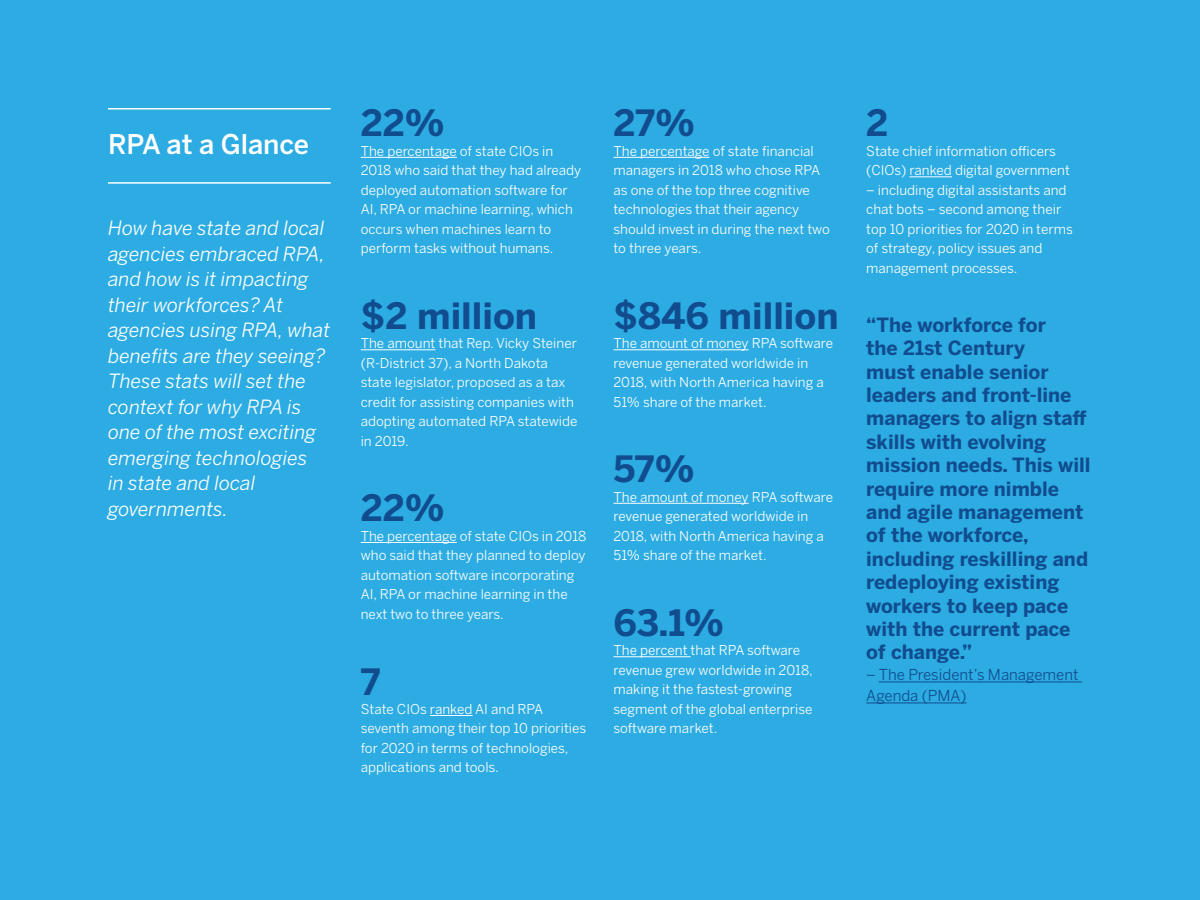
<style>
.page{position:relative;width:1200px;height:900px;background:#2cace2}
.page>*{position:absolute;margin:0;border:0;box-sizing:border-box;transform-origin:0 0}
.t1{font:700 36px "Benton Sans";color:#114c8f}
.t2{font:500 27px "Benton Sans";letter-spacing:-.005em;color:#fff}
.t3{font:700 19.5px/23.4px "Benton Sans";color:#114c8f}
.t4{font:italic 19.5px/25.5px "Benton Sans";color:#fff}
.t5{font:15px "Benton Sans";color:#114c8f}
.t6{font:13.5px/19.5px "Benton Sans";color:#fff}
</style>
<div class="page">
<hr style="left:108px;top:182px;width:223px;height:2px;background:#fff">
<hr style="left:108px;top:108px;width:223px;height:2px;background:#fff">
<hr style="left:614px;top:503px;width:135px;height:1px;background:#fff">
<hr style="left:614px;top:350px;width:135px;height:1px;background:#fff">
<hr style="left:614px;top:656px;width:77px;height:1px;background:#fff">
<hr style="left:879px;top:682px;width:203px;height:1px;background:#114c8f">
<hr style="left:866px;top:703px;width:101px;height:1px;background:#114c8f">
<hr style="left:430px;top:715px;width:43px;height:1px;background:#fff">
<hr style="left:361px;top:157px;width:96px;height:1px;background:#fff">
<hr style="left:361px;top:542px;width:96px;height:1px;background:#fff">
<hr style="left:614px;top:157px;width:96px;height:1px;background:#fff">
<hr style="left:361px;top:350px;width:74px;height:1px;background:#fff">
<hr style="left:909px;top:177px;width:43px;height:1px;background:#fff">
<h2 class="t2" style="left:108px;top:128px;width:202px">RPA at a Glance</h2>
<p class="t4" style="left:108px;top:215px;width:224px">How have state and local agencies embraced RPA, and how is it impacting their workforces? At agencies using RPA, what benefits are they seeing?<br>These stats will set the context for why RPA is one of the most exciting emerging technologies<br>in state and local governments.</p>
<h1 class="t1" style="left:361px;top:101px;width:86px">22%</h1>
<p class="t6" style="left:361px;top:141px;width:222px">The percentage of state CIOs in<br>2018 who said that they had already deployed automation software for<br>AI, RPA or machine learning, which occurs when machines learn to perform tasks without humans.</p>
<h1 class="t1" style="left:361px;top:293px;width:178px">$2 million</h1>
<p class="t6" style="left:361px;top:334px;width:218px">The amount that Rep. Vicky Steiner (R-District 37), a North Dakota state legislator, proposed as a tax credit for assisting companies with adopting automated RPA statewide in 2019.</p>
<h1 class="t1" style="left:361px;top:486px;width:86px">22%</h1>
<p class="t6" style="left:361px;top:526px;width:227px">The percentage of state CIOs in 2018 who said that they planned to deploy automation software incorporating<br>AI, RPA or machine learning in the next two to three years.</p>
<h1 class="t1" style="left:361px;top:659px;width:21px">7</h1>
<p class="t6" style="left:361px;top:699px;width:227px">State CIOs ranked AI and RPA seventh among their top 10 priorities for 2020 in terms of technologies, applications and tools.</p>
<h1 class="t1" style="left:614px;top:101px;width:83px">27%</h1>
<p class="t6" style="left:614px;top:141px;width:218px">The percentage of state financial managers in 2018 who chose RPA as one of the top three cognitive technologies that their agency should invest in during the next two to three years.</p>
<h1 class="t1" style="left:614px;top:293px;width:227px">$846 million</h1>
<p class="t6" style="left:614px;top:334px;width:221px">The amount of money RPA software revenue generated worldwide in<br>2018, with North America having a<br>51% share of the market.</p>
<h1 class="t1" style="left:614px;top:447px;width:83px">57%</h1>
<p class="t6" style="left:614px;top:487px;width:221px">The amount of money RPA software revenue generated worldwide in<br>2018, with North America having a<br>51% share of the market.</p>
<h1 class="t1" style="left:614px;top:600px;width:112px">63.1%</h1>
<p class="t6" style="left:614px;top:641px;width:201px">The percent that RPA software revenue grew worldwide in 2018, making it the fastest-growing segment of the global enterprise software market.</p>
<h1 class="t1" style="left:866px;top:101px;width:24px">2</h1>
<p class="t6" style="left:866px;top:141px;width:205px">State chief information officers (CIOs) ranked digital government</p>
<p class="t6" style="left:866px;top:180px;width:208px">– including digital assistants and chat bots – second among their top 10 priorities for 2020 in terms of strategy, policy issues and management processes.</p>
<p class="t3" style="left:866px;top:313px;width:226px">“The workforce for<br>the 21st Century<br>must enable senior leaders and front-line managers to align staff skills with evolving mission needs. This will require more nimble and agile management of the workforce, including reskilling and redeploying existing workers to keep pace with the current pace of change.”</p>
<p class="t5" style="left:866px;top:666px;width:214px">– The President’s Management</p>
<p class="t5" style="left:866px;top:687px;width:102px">Agenda (PMA)</p>
</div>
